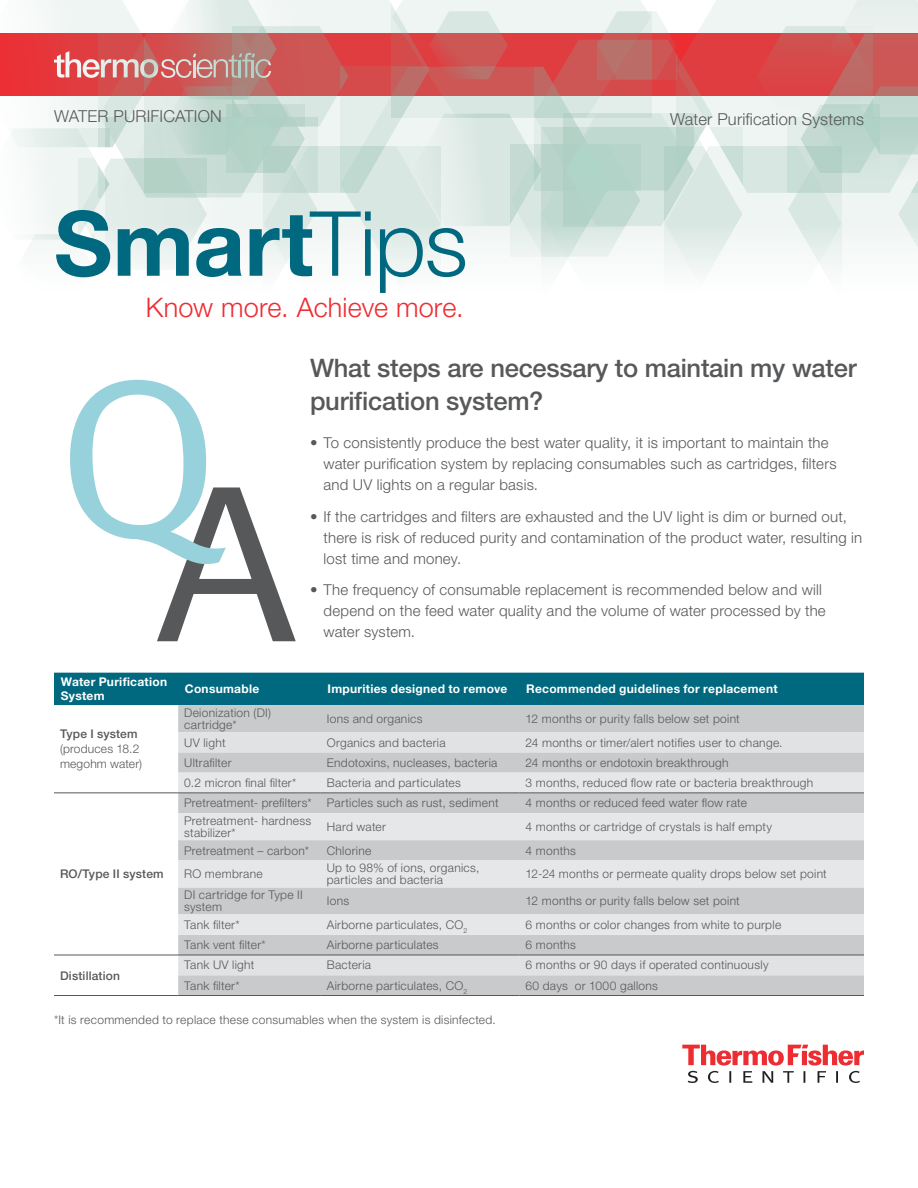
<style>
.page{position:relative;width:918px;height:1188px;background:#fff}
.page>*{position:absolute;margin:0;border:0;box-sizing:border-box;transform-origin:0 0}
.Headline{font:700 90px "Helvetica Neue LT Std";color:#00687f}
.Pull_Quote{font:300 27px "Helvetica Neue LT Std";letter-spacing:.005em;color:#ee2d33}
.t1{font:500 25.5px/33px "Helvetica Neue LT Std";letter-spacing:-.01em;color:#57585a}
.t2{font:300 16.5px "Helvetica Neue LT Std";letter-spacing:.01em;color:#57585a}
.t3{font:300 15px/21px "Helvetica Neue LT Std";letter-spacing:.015em;color:#57585a}
.Table_Text_-_Left{font:300 12px/12px "Helvetica Neue LT Std";letter-spacing:.025em;color:#57585a}
.Title_Row_-_Left{font:700 12px/13.5px "Helvetica Neue LT Std";letter-spacing:.025em;color:#fff}
.Body_Copy{font:300 12px "Helvetica Neue LT Std";letter-spacing:.025em;color:#57585a}
.Table_Text_-_Left_Me{font:300 12px/15px "Helvetica Neue LT Std";letter-spacing:.015em;color:#57585a}
.Table_Text_-_Left_Me-2{font:500 12px "Helvetica Neue LT Std";letter-spacing:.015em;color:#57585a}
.s1{font-weight:300}
.s2{font-weight:500}
</style>
<div class="page">
<svg style="left:70px;top:380px;width:226px;height:261px"></svg>
<svg style="left:682px;top:1045px;width:182px;height:38px"></svg>
<svg style="left:0;top:0;width:918px;height:276px"></svg>
<div style="left:54px;top:673px;width:810px;height:32px;background:#00687f"></div>
<div style="left:178px;top:705px;width:686px;height:290px;background:#c9cacc"></div>
<svg style="left:178px;top:732px;width:686px;height:243px;background:#d4d5d7"></svg>
<svg style="left:178px;top:773px;width:686px;height:162px;background:#d9dadc"></svg>
<hr style="left:178px;top:793px;width:143px;height:1px;background:#57585a">
<hr style="left:321px;top:793px;width:199px;height:1px;background:#57585a">
<hr style="left:520px;top:793px;width:344px;height:1px;background:#57585a">
<hr style="left:54px;top:793px;width:124px;height:1px;background:#57585a">
<hr style="left:54px;top:955px;width:124px;height:1px;background:#57585a">
<hr style="left:178px;top:955px;width:143px;height:1px;background:#57585a">
<hr style="left:321px;top:955px;width:199px;height:1px;background:#57585a">
<hr style="left:520px;top:955px;width:344px;height:1px;background:#57585a">
<hr style="left:54px;top:995px;width:124px;height:1px;background:#57585a">
<hr style="left:178px;top:995px;width:143px;height:1px;background:#57585a">
<hr style="left:321px;top:995px;width:199px;height:1px;background:#57585a">
<hr style="left:520px;top:995px;width:344px;height:1px;background:#57585a">
<p class="t2" style="left:54px;top:106px;width:169px">WATER PURIFICATION</p>
<p class="t2" style="left:670px;top:109px;width:195px">Water Purification Systems</p>
<p class="Headline" style="left:54px;top:188px;width:415px">Smart<span class="s1">Tips</span></p>
<p class="Pull_Quote" style="left:146px;top:291px;width:319px">Know more. Achieve more.</p>
<p class="t1" style="left:310px;top:351px;width:548px">What steps are necessary to maintain my water purification system?</p>
<p class="t3" style="left:324px;top:432px;width:515px;text-indent:-14px">• To consistently produce the best water quality, it is important to maintain the water purification system by replacing consumables such as cartridges, filters and UV lights on a regular basis.</p>
<p class="t3" style="left:324px;top:506px;width:540px;text-indent:-14px">• If the cartridges and filters are exhausted and the UV light is dim or burned out, there is risk of reduced purity and contamination of the product water, resulting in lost time and money.</p>
<p class="t3" style="left:324px;top:579px;width:504px;text-indent:-14px">• The frequency of consumable replacement is recommended below and will depend on the feed water quality and the volume of water processed by the water system.</p>
<p class="Title_Row_-_Left" style="left:61px;top:675px;width:108px">Water Purification<br>System</p>
<p class="Title_Row_-_Left" style="left:185px;top:682px;width:76px">Consumable</p>
<p class="Title_Row_-_Left" style="left:328px;top:682px;width:181px">Impurities designed to remove</p>
<p class="Title_Row_-_Left" style="left:526px;top:682px;width:253px">Recommended guidelines for replacement</p>
<p class="Table_Text_-_Left_Me" style="left:60px;top:726px;width:84px"><span class="s2">Type I system </span>(produces 18.2 megohm water)</p>
<p class="Table_Text_-_Left" style="left:184px;top:706px;width:88px">Deionization (DI) cartridge*</p>
<p class="Table_Text_-_Left" style="left:327px;top:712px;width:97px">Ions and organics</p>
<p class="Table_Text_-_Left" style="left:526px;top:712px;width:216px">12 months or purity falls below set point</p>
<p class="Table_Text_-_Left" style="left:184px;top:736px;width:43px">UV light</p>
<p class="Table_Text_-_Left" style="left:327px;top:736px;width:120px">Organics and bacteria</p>
<p class="Table_Text_-_Left" style="left:526px;top:736px;width:259px">24 months or timer/alert notifies user to change.</p>
<p class="Table_Text_-_Left" style="left:184px;top:756px;width:49px">Ultrafilter</p>
<p class="Table_Text_-_Left" style="left:327px;top:756px;width:172px">Endotoxins, nucleases, bacteria</p>
<p class="Table_Text_-_Left" style="left:526px;top:756px;width:205px">24 months or endotoxin breakthrough</p>
<p class="Table_Text_-_Left" style="left:184px;top:776px;width:114px">0.2 micron final filter*</p>
<p class="Table_Text_-_Left" style="left:327px;top:776px;width:136px">Bacteria and particulates</p>
<p class="Table_Text_-_Left" style="left:526px;top:776px;width:289px">3 months, reduced flow rate or bacteria breakthrough</p>
<p class="Table_Text_-_Left_Me-2" style="left:60px;top:867px;width:105px">RO/Type II system</p>
<p class="Table_Text_-_Left" style="left:184px;top:797px;width:129px">Pretreatment- prefilters*</p>
<p class="Table_Text_-_Left" style="left:327px;top:797px;width:173px">Particles such as rust, sediment</p>
<p class="Table_Text_-_Left" style="left:526px;top:797px;width:223px">4 months or reduced feed water flow rate</p>
<p class="Table_Text_-_Left" style="left:184px;top:814px;width:129px">Pretreatment- hardness stabilizer*</p>
<p class="Table_Text_-_Left" style="left:327px;top:820px;width:61px">Hard water</p>
<p class="Table_Text_-_Left" style="left:526px;top:820px;width:248px">4 months or cartridge of crystals is half empty</p>
<p class="Table_Text_-_Left" style="left:184px;top:844px;width:126px">Pretreatment – carbon*</p>
<p class="Table_Text_-_Left" style="left:327px;top:844px;width:46px">Chlorine</p>
<p class="Table_Text_-_Left" style="left:526px;top:844px;width:52px">4 months</p>
<p class="Table_Text_-_Left" style="left:184px;top:868px;width:80px">RO membrane</p>
<p class="Table_Text_-_Left" style="left:327px;top:862px;width:154px">Up to 98% of ions, organics, particles and bacteria</p>
<p class="Table_Text_-_Left" style="left:526px;top:868px;width:303px">12-24 months or permeate quality drops below set point</p>
<p class="Table_Text_-_Left" style="left:184px;top:889px;width:120px">DI cartridge for Type II system</p>
<p class="Table_Text_-_Left" style="left:327px;top:895px;width:24px">Ions</p>
<p class="Table_Text_-_Left" style="left:526px;top:895px;width:216px">12 months or purity falls below set point</p>
<p class="Table_Text_-_Left" style="left:184px;top:918px;width:57px">Tank filter*</p>
<p class="Table_Text_-_Left" style="left:327px;top:918px;width:142px">Airborne particulates, CO<sub>2</sub></p>
<p class="Table_Text_-_Left" style="left:526px;top:918px;width:257px">6 months or color changes from white to purple</p>
<p class="Table_Text_-_Left" style="left:184px;top:939px;width:83px">Tank vent filter*</p>
<p class="Table_Text_-_Left" style="left:327px;top:939px;width:113px">Airborne particulates</p>
<p class="Table_Text_-_Left" style="left:526px;top:939px;width:52px">6 months</p>
<p class="Table_Text_-_Left" style="left:184px;top:959px;width:72px">Tank UV light</p>
<p class="Table_Text_-_Left" style="left:327px;top:959px;width:46px">Bacteria</p>
<p class="Table_Text_-_Left" style="left:526px;top:959px;width:245px">6 months or 90 days if operated continuously</p>
<p class="Table_Text_-_Left" style="left:184px;top:979px;width:57px">Tank filter*</p>
<p class="Table_Text_-_Left" style="left:327px;top:979px;width:142px">Airborne particulates, CO<sub>2</sub></p>
<p class="Table_Text_-_Left" style="left:526px;top:979px;width:134px">60 days or 1000 gallons</p>
<p class="Body_Copy" style="left:54px;top:1013px;width:443px">*It is recommended to replace these consumables when the system is disinfected.</p>
<p class="Table_Text_-_Left_Me-2" style="left:60px;top:968px;width:62px">Distillation</p>
</div>
